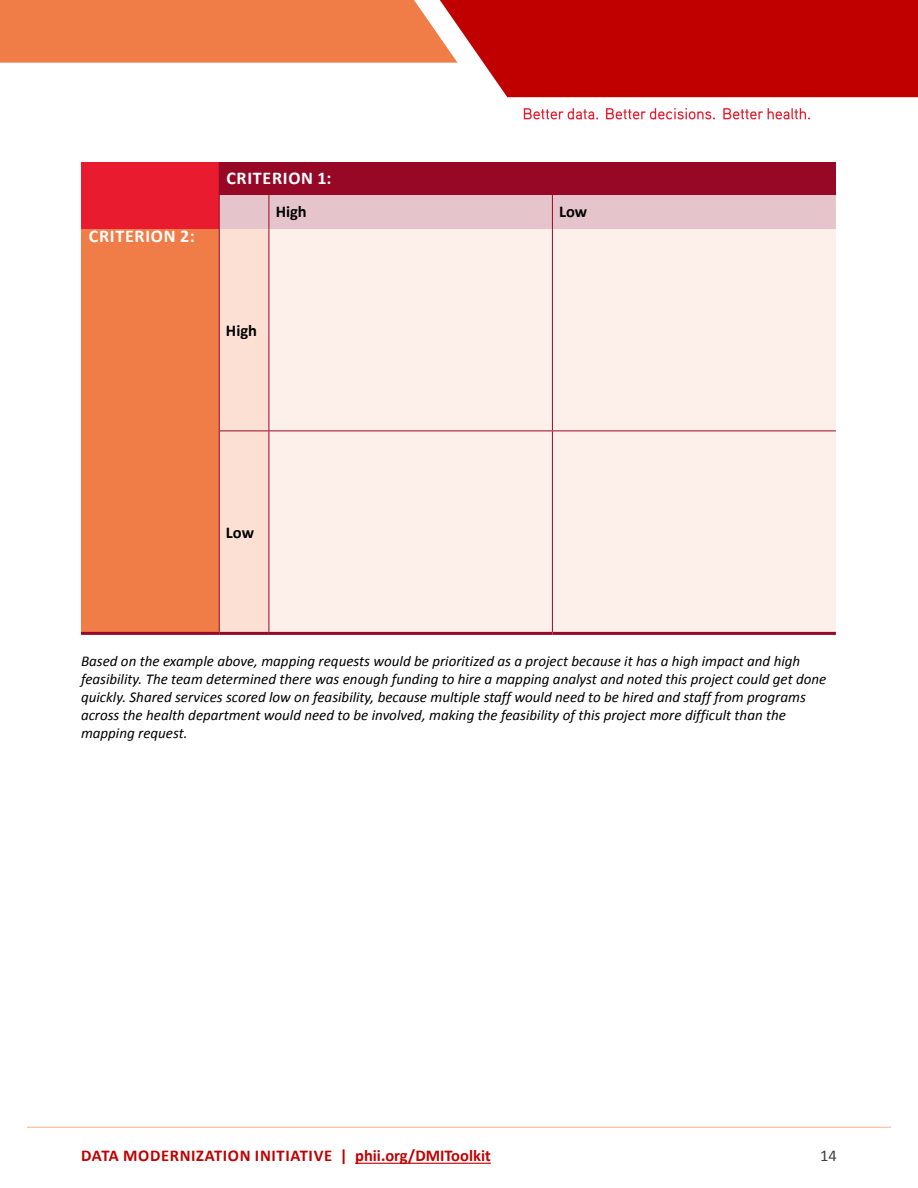
<style>
.page{position:relative;width:918px;height:1188px;background:#fff}
.page>*{position:absolute;margin:0;border:0;box-sizing:border-box;transform-origin:0 0}
.t1{font:700 18px "Calibri";letter-spacing:.04em;color:#fff}
.t2{font:700 16.5px "Calibri";letter-spacing:.025em;color:#c00000}
.t3{font:700 16.5px "Calibri";color:#000}
.t4{font:16.5px "Calibri";color:#414042}
.t5{font:italic 15px/18px "Calibri";color:#000}
</style>
<div class="page">
<div style="left:0;top:0;width:440px;height:63px;background:#f07d47"></div>
<svg style="left:440px;top:0;width:478px;height:97px;background:#c41111"></svg>
<svg style="left:524px;top:108px;width:74px;height:12px"></svg>
<svg style="left:606px;top:108px;width:109px;height:12px"></svg>
<svg style="left:723px;top:108px;width:87px;height:12px"></svg>
<hr style="left:355px;top:1163px;width:136px;height:1px;background:#c00000">
<hr style="left:27px;top:1127px;width:864px;height:1px;background:#f6b191">
<svg style="left:81px;top:162px;width:755px;height:470px;background:#e07d6b"></svg>
<div style="left:270px;top:229px;width:566px;height:403px;background:#fdefe9"></div>
<hr style="left:219px;top:229px;width:1px;height:202px;background:#960826">
<hr style="left:269px;top:229px;width:1px;height:202px;background:#960826">
<hr style="left:552px;top:229px;width:1px;height:202px;background:#960826">
<hr style="left:219px;top:431px;width:50px;height:1px;background:#960826">
<hr style="left:219px;top:431px;width:1px;height:201px;background:#960826">
<hr style="left:269px;top:431px;width:283px;height:1px;background:#960826">
<hr style="left:269px;top:431px;width:1px;height:201px;background:#960826">
<hr style="left:552px;top:431px;width:284px;height:1px;background:#960826">
<hr style="left:552px;top:431px;width:1px;height:201px;background:#960826">
<hr style="left:81px;top:632px;width:138px;height:3px;background:#960826">
<hr style="left:219px;top:632px;width:50px;height:3px;background:#960826">
<hr style="left:269px;top:632px;width:283px;height:3px;background:#960826">
<hr style="left:552px;top:632px;width:284px;height:3px;background:#960826">
<hr style="left:269px;top:195px;width:1px;height:34px;background:#960826">
<hr style="left:552px;top:195px;width:1px;height:34px;background:#960826">
<hr style="left:219px;top:162px;width:1px;height:33px;background:#960826">
<hr style="left:219px;top:195px;width:1px;height:34px;background:#960826">
<p class="t1" style="left:89px;top:225px;width:107px">CRITERION 2:</p>
<p class="t1" style="left:226px;top:167px;width:107px">CRITERION 1:</p>
<p class="t3" style="left:276px;top:201px;width:33px">High</p>
<p class="t3" style="left:559px;top:201px;width:30px">Low</p>
<p class="t3" style="left:226px;top:320px;width:33px">High</p>
<p class="t3" style="left:226px;top:522px;width:30px">Low</p>
<p class="t5" style="left:81px;top:652px;width:747px">Based on the example above, mapping requests would be prioritized as a project because it has a high impact and high feasibility. The team determined there was enough funding to hire a mapping analyst and noted this project could get done quickly. Shared services scored low on feasibility, because multiple staff would need to be hired and staff from programs across the health department would need to be involved, making the feasibility of this project more difficult than the mapping request.</p>
<p class="t2" style="left:81px;top:1145px;width:411px">DATA MODERNIZATION INITIATIVE | phii.org/DMIToolkit</p>
<p class="t4" style="left:820px;top:1145px;width:18px">14</p>
</div>
